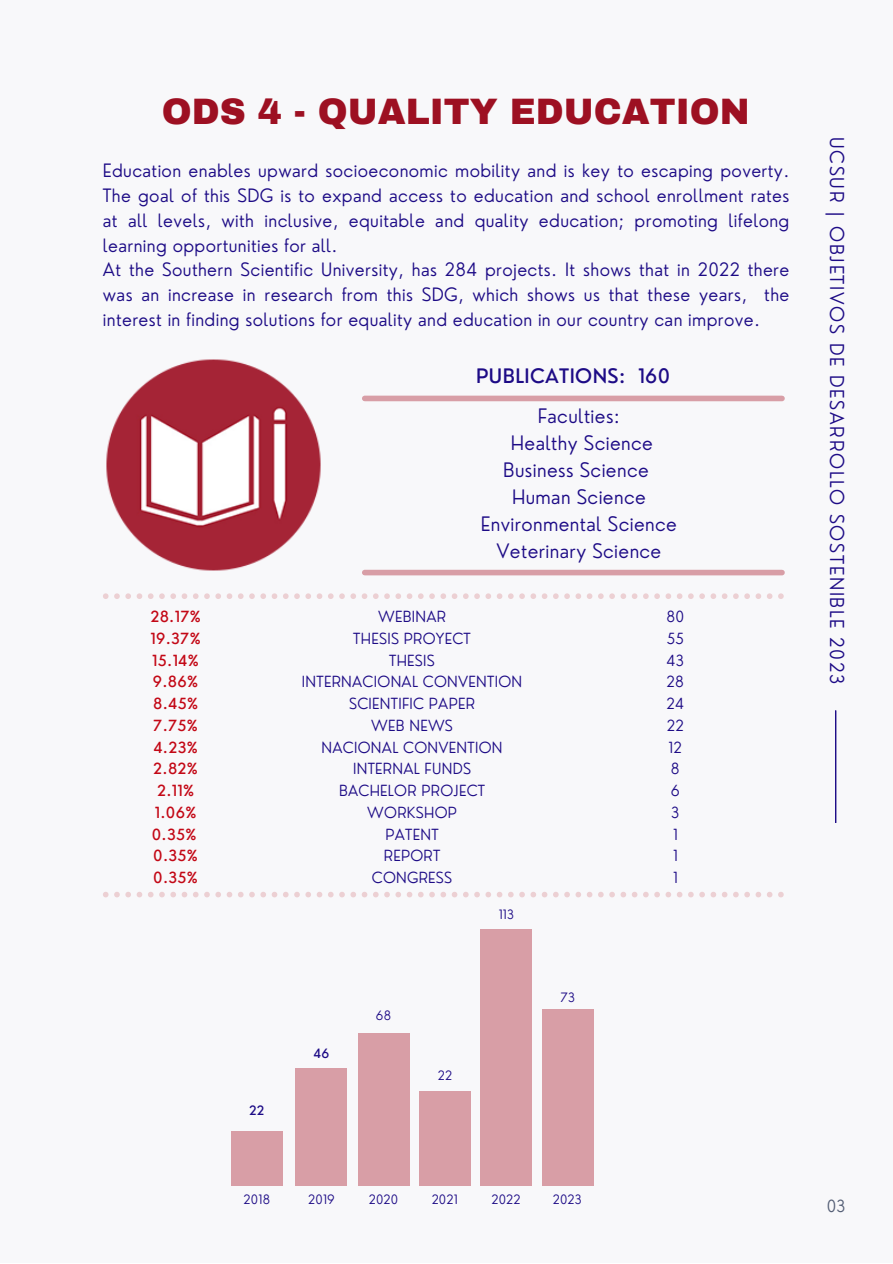
<style>
.page{position:relative;width:893px;height:1264px;background:#fff}
.page>*{position:absolute;margin:0;border:0;box-sizing:border-box;transform-origin:0 0}
.t1{font:900 36px "Archivo";color:#9d1022}
.t2{font:300 19.5px "Nourd";letter-spacing:.02em;color:#1d0b86}
.t3{font:500 19.5px "Nourd";letter-spacing:.02em;color:#1d0b86}
.t4{font:300 18.75px "Nourd";letter-spacing:.09em;color:#1d0b86}
.t5{font:300 18px/24.8px "Nourd";letter-spacing:.02em;color:#1d0b86;text-align:justify}
.t6{font:300 16.35px "Nourd";color:#545e75}
.t7{font:300 15px "Nourd";letter-spacing:.02em;color:#1d0b86}
.t8{font:500 15px "Nourd";letter-spacing:.02em;color:#c30816}
.t9{font:300 12.6px "Nourd";letter-spacing:.02em;color:#1d0b86}
.t10{font:500 12.6px "Nourd";color:#1d0b86}
</style>
<div class="page">
<div style="left:0;top:0;width:892px;height:1262px;background:#f8f8fa"></div>
<div style="left:365px;top:395px;width:417px;height:6px;background:#d89ea6"></div>
<div style="left:365px;top:569px;width:417px;height:6px;background:#d89ea6"></div>
<img style="left:106px;top:359px;width:215px;height:212px">
<svg style="left:103px;top:593px;width:680px;height:6px"></svg>
<svg style="left:103px;top:892px;width:680px;height:5px"></svg>
<div style="left:419px;top:1090px;width:52px;height:95px;background:#d89ea6"></div>
<div style="left:357px;top:1032px;width:52px;height:153px;background:#d89ea6"></div>
<div style="left:295px;top:1068px;width:52px;height:117px;background:#d89ea6"></div>
<div style="left:231px;top:1130px;width:51px;height:55px;background:#d89ea6"></div>
<div style="left:541px;top:1008px;width:52px;height:177px;background:#d89ea6"></div>
<div style="left:480px;top:928px;width:52px;height:257px;background:#d89ea6"></div>
<hr style="left:835px;top:710px;width:1px;height:113px;background:#1d0b86">
<p class="t1" style="left:162px;top:92px;width:589px">ODS 4 - QUALITY EDUCATION</p>
<p class="t5" style="left:103px;top:158px;width:688px">Education enables upward socioeconomic mobility and is key to escaping poverty.<br>The goal of this SDG is to expand access to education and school enrollment rates at all levels, with inclusive, equitable and quality education; promoting lifelong learning opportunities for all.</p>
<p class="t5" style="left:103px;top:257px;width:688px">At the Southern Scientific University, has 284 projects. It shows that in 2022 there was an increase in research from this SDG, which shows us that these years, the interest in finding solutions for equality and education in our country can improve.</p>
<p class="t3" style="left:476px;top:363px;width:195px">PUBLICATIONS: 160</p>
<p class="t2" style="left:537px;top:404px;width:84px">Faculties:</p>
<p class="t2" style="left:511px;top:431px;width:143px">Healthy Science</p>
<p class="t2" style="left:503px;top:458px;width:147px">Business Science</p>
<p class="t2" style="left:512px;top:484px;width:135px">Human Science</p>
<p class="t2" style="left:481px;top:511px;width:197px">Environmental Science</p>
<p class="t2" style="left:496px;top:538px;width:166px">Veterinary Science</p>
<p class="t8" style="left:150px;top:607px;width:52px">28.17%</p>
<p class="t7" style="left:378px;top:607px;width:69px">WEBINAR</p>
<p class="t8" style="left:150px;top:629px;width:52px">19.37%</p>
<p class="t7" style="left:353px;top:629px;width:119px">THESIS PROYECT</p>
<p class="t7" style="left:666px;top:607px;width:19px">80</p>
<p class="t7" style="left:666px;top:629px;width:19px">55</p>
<p class="t8" style="left:152px;top:650px;width:48px">15.14%</p>
<p class="t7" style="left:389px;top:650px;width:47px">THESIS</p>
<p class="t8" style="left:153px;top:672px;width:47px">9.86%</p>
<p class="t7" style="left:302px;top:672px;width:222px">INTERNACIONAL CONVENTION</p>
<p class="t8" style="left:153px;top:694px;width:47px">8.45%</p>
<p class="t7" style="left:349px;top:694px;width:127px">SCIENTIFIC PAPER</p>
<p class="t8" style="left:153px;top:716px;width:46px">7.75%</p>
<p class="t7" style="left:371px;top:716px;width:83px">WEB NEWS</p>
<p class="t8" style="left:153px;top:737px;width:46px">4.23%</p>
<p class="t7" style="left:321px;top:737px;width:182px">NACIONAL CONVENTION</p>
<p class="t8" style="left:153px;top:759px;width:46px">2.82%</p>
<p class="t7" style="left:353px;top:759px;width:119px">INTERNAL FUNDS</p>
<p class="t8" style="left:157px;top:781px;width:38px">2.11%</p>
<p class="t7" style="left:339px;top:781px;width:147px">BACHELOR PROJECT</p>
<p class="t8" style="left:155px;top:803px;width:43px">1.06%</p>
<p class="t7" style="left:367px;top:803px;width:91px">WORKSHOP</p>
<p class="t8" style="left:152px;top:824px;width:46px">0.35%</p>
<p class="t8" style="left:153px;top:846px;width:46px">0.35%</p>
<p class="t7" style="left:385px;top:824px;width:55px">PATENT</p>
<p class="t7" style="left:384px;top:846px;width:58px">REPORT</p>
<p class="t7" style="left:666px;top:650px;width:19px">43</p>
<p class="t7" style="left:666px;top:672px;width:19px">28</p>
<p class="t7" style="left:666px;top:694px;width:19px">24</p>
<p class="t7" style="left:666px;top:716px;width:19px">22</p>
<p class="t7" style="left:668px;top:737px;width:15px">12</p>
<p class="t7" style="left:671px;top:759px;width:10px">8</p>
<p class="t7" style="left:670px;top:781px;width:10px">6</p>
<p class="t7" style="left:671px;top:803px;width:10px">3</p>
<p class="t7" style="left:673px;top:824px;width:6px">1</p>
<p class="t7" style="left:673px;top:846px;width:6px">1</p>
<p class="t8" style="left:153px;top:868px;width:46px">0.35%</p>
<p class="t7" style="left:372px;top:868px;width:82px">CONGRESS</p>
<p class="t7" style="left:673px;top:868px;width:6px">1</p>
<p class="t10" style="left:249px;top:1101px;width:17px">22</p>
<p class="t10" style="left:313px;top:1045px;width:17px">46</p>
<p class="t9" style="left:376px;top:1007px;width:17px">68</p>
<p class="t9" style="left:438px;top:1067px;width:16px">22</p>
<p class="t9" style="left:243px;top:1191px;width:28px">2018</p>
<p class="t9" style="left:308px;top:1191px;width:28px">2019</p>
<p class="t9" style="left:368px;top:1191px;width:31px">2020</p>
<p class="t9" style="left:431px;top:1191px;width:28px">2021</p>
<p class="t9" style="left:498px;top:906px;width:17px">113</p>
<p class="t9" style="left:560px;top:988px;width:16px">73</p>
<p class="t9" style="left:491px;top:1191px;width:31px">2022</p>
<p class="t9" style="left:552px;top:1191px;width:31px">2023</p>
<p class="t4" style="left:848px;top:137px;width:549px;rotate:90deg">UCSUR | OBJETIVOS DE DESARROLLO SOSTENIBLE 2023</p>
<p class="t6" style="left:826px;top:1195px;width:20px">03</p>
</div>
